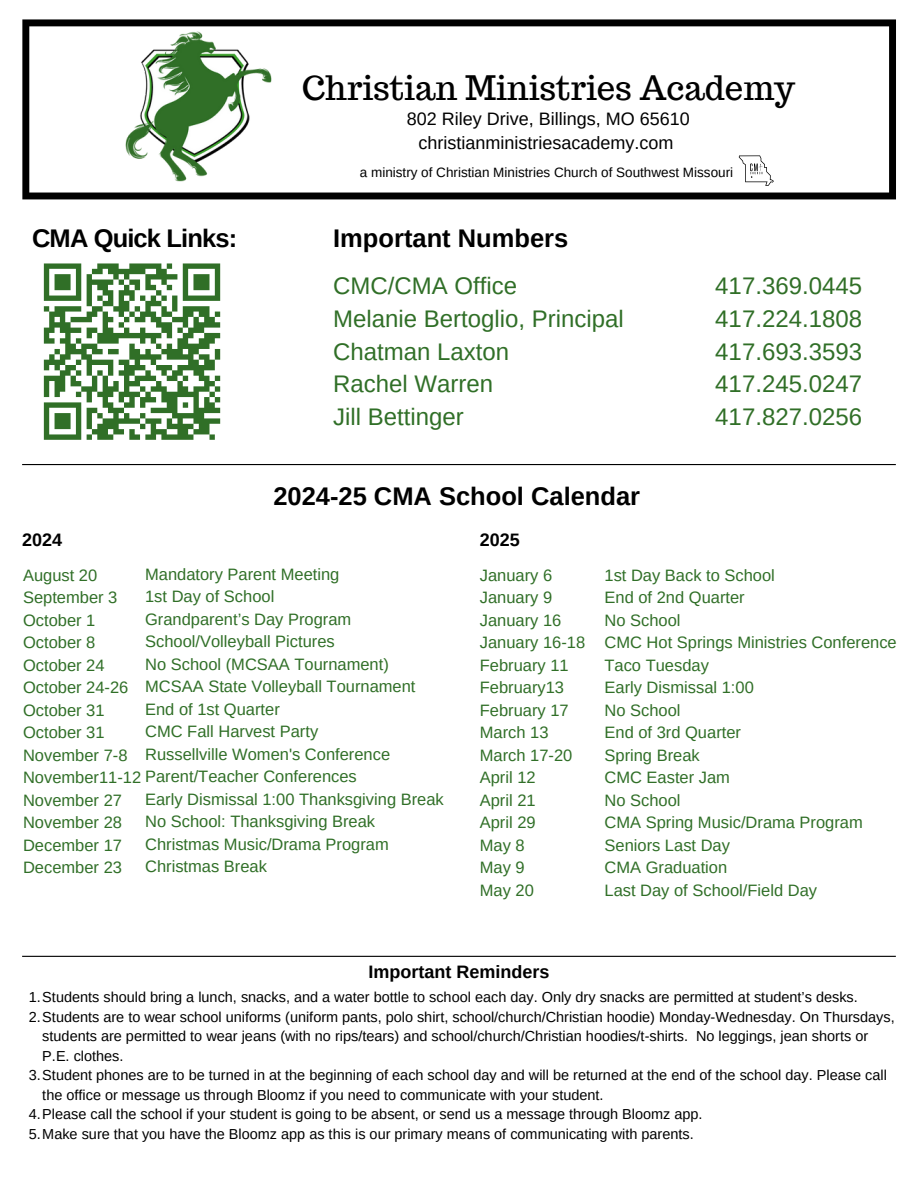
<style>
.page{position:relative;width:918px;height:1188px;background:#fff}
.page>*{position:absolute;margin:0;border:0;box-sizing:border-box;transform-origin:0 0}
.t1{font:33px "Trocchi";color:#000}
.t2{font:700 25.5px "Arimo";color:#000}
.t3{font:700 25.5px "Arimo";letter-spacing:-.035em;color:#000}
.t4{font:24px/32.7px "Arimo";color:#306f27}
.t5{font:18px/24.8px "Arimo";color:#000;text-align:center}
.t6{font:700 18px "Arimo";color:#000}
.t7{font:16.5px/22.5px "Arimo";color:#306f27}
.t8{font:14.4px/19.5px "Arimo";color:#000}
.t9{font:13.5px "Arimo";color:#000}
</style>
<div class="page">
<svg style="left:22px;top:19px;width:874px;height:180px"></svg>
<hr style="left:22px;top:464px;width:874px;height:1px;background:#000">
<hr style="left:22px;top:956px;width:874px;height:1px;background:#000">
<svg style="left:43px;top:263px;width:178px;height:177px"></svg>
<svg style="left:739px;top:155px;width:35px;height:31px"></svg>
<h2 class="t1" style="left:302px;top:67px;width:495px">Christian Ministries Academy</h2>
<h4 class="t5" style="left:407px;top:106px;width:284px">802 Riley Drive, Billings, MO 65610 christianministriesacademy.com</h4>
<p class="t3" style="left:32px;top:224px;width:207px">CMA Quick Links:</p>
<h5 class="t9" style="left:360px;top:165px;width:375px">a ministry of Christian Ministries Church of Southwest Missouri</h5>
<h3 class="t2" style="left:333px;top:224px;width:237px">Important Numbers</h3>
<h3 class="t4" style="left:333px;top:270px;width:292px">CMC/CMA Office<br>Melanie Bertoglio, Principal<br>Chatman Laxton<br>Rachel Warren<br>Jill Bettinger</h3>
<h2 class="t4" style="left:715px;top:270px;width:148px;text-align:justify">417.369.0445<br>417.224.1808<br>417.693.3593<br>417.245.0247<br>417.827.0256</h2>
<h4 class="t2" style="left:273px;top:482px;width:368px">2024-25 CMA School Calendar</h4>
<p class="t6" style="left:22px;top:530px;width:42px">2024</p>
<h2 class="t6" style="left:480px;top:530px;width:42px">2025</h2>
<p class="t7" style="left:145px;top:563px;width:272px">Mandatory Parent Meeting<br>1st Day of School<br>Grandparent’s Day Program<br>School/Volleyball Pictures<br>No School (MCSAA Tournament)<br>MCSAA State Volleyball Tournament<br>End of 1st Quarter<br>CMC Fall Harvest Party<br>Russellville Women's Conference</p>
<p class="t7" style="left:145px;top:788px;width:300px">Early Dismissal 1:00 Thanksgiving Break<br>No School: Thanksgiving Break<br>Christmas Music/Drama Program<br>Christmas Break</p>
<h5 class="t7" style="left:23px;top:564px;width:335px">August 20<br>September 3<br>October 1<br>October 8<br>October 24<br>October 24-26<br>October 31<br>October 31<br>November 7-8<br>November11-12 Parent/Teacher Conferences<br>November 27<br>November 28<br>December 17<br>December 23</h5>
<p class="t7" style="left:480px;top:564px;width:107px">January 6<br>January 9<br>January 16<br>January 16-18<br>February 11<br>February13<br>February 17<br>March 13<br>March 17-20<br>April 12<br>April 21<br>April 29<br>May 8<br>May 9<br>May 20</p>
<h1 class="t7" style="left:605px;top:564px;width:294px">1st Day Back to School<br>End of 2nd Quarter<br>No School<br>CMC Hot Springs Ministries Conference<br>Taco Tuesday<br>Early Dismissal 1:00<br>No School<br>End of 3rd Quarter<br>Spring Break<br>CMC Easter Jam<br>No School<br>CMA Spring Music/Drama Program<br>Seniors Last Day<br>CMA Graduation<br>Last Day of School/Field Day</h1>
<h5 class="t6" style="left:368px;top:961px;width:182px">Important Reminders</h5>
<h5 class="t8" style="left:29px;top:987px;width:831px">1.Students should bring a lunch, snacks, and a water bottle to school each day. Only dry snacks are permitted at student’s desks.</h5>
<h5 class="t8" style="left:42px;top:1007px;width:854px;text-indent:-14px">2.Students are to wear school uniforms (uniform pants, polo shirt, school/church/Christian hoodie) Monday-Wednesday. On Thursdays, students are permitted to wear jeans (with no rips/tears) and school/church/Christian hoodies/t-shirts. No leggings, jean shorts or<br>P.E. clothes.</h5>
<h4 class="t8" style="left:42px;top:1065px;width:846px;text-indent:-14px">3.Student phones are to be turned in at the beginning of each school day and will be returned at the end of the school day. Please call the office or message us through Bloomz if you need to communicate with your student.</h4>
<p class="t8" style="left:29px;top:1104px;width:675px">4.Please call the school if your student is going to be absent, or send us a message through Bloomz app.</p>
<p class="t8" style="left:29px;top:1124px;width:666px">5.Make sure that you have the Bloomz app as this is our primary means of communicating with parents.</p>
</div>
